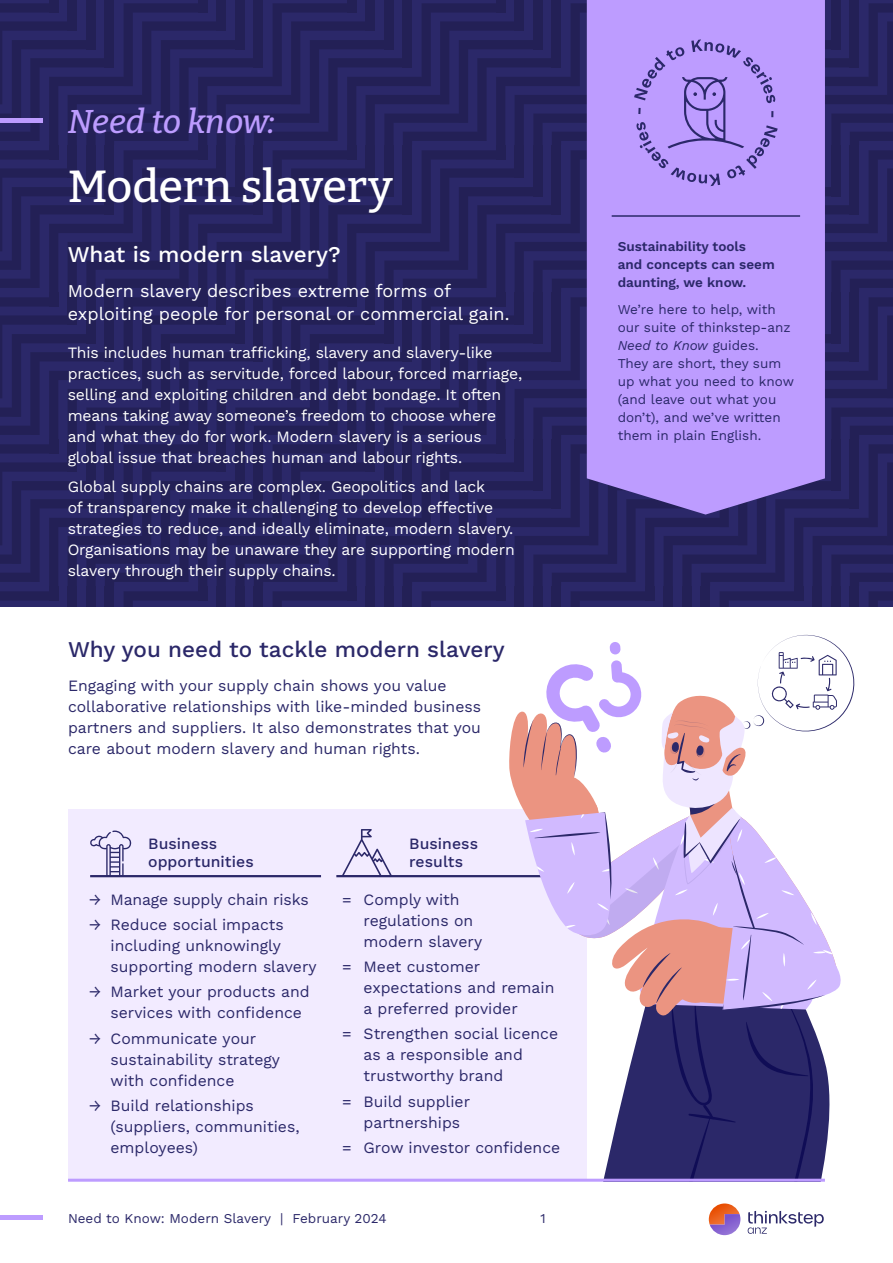
<style>
.page{position:relative;width:893px;height:1263px;background:#fff}
.page>*{position:absolute;margin:0;border:0;box-sizing:border-box;transform-origin:0 0}
.t1{font:500 45px "Bitter";letter-spacing:-.005em;color:#fff}
.t2{font:italic 500 33px "Bitter";letter-spacing:-.015em;color:#bd9cff}
.t3{font:500 22.5px "Work Sans";color:#2b2869}
.t4{font:500 22.5px "Work Sans";color:#fff}
.t5{font:18px/22.5px "Work Sans";color:#fff}
.t6{font:15.75px/21px "Work Sans";color:#2b2869}
.t7{font:15.75px/21px "Work Sans";letter-spacing:-.01em;color:#fff}
.t8{font:500 15.75px/18px "Work Sans";letter-spacing:.005em;color:#2b2869}
.t9{font:13.5px/18px "Work Sans";color:#2b2869}
.t10{font:600 13.5px/18px "Work Sans";color:#2b2869}
.s1{font-style:italic}
</style>
<div class="page">
<div style="left:0;top:0;width:893px;height:607px;background:#26235e"></div>
<div style="left:587px;top:0;width:238px;height:514px;background:#bd9cff"></div>
<hr style="left:612px;top:215px;width:188px;height:2px;background:#2b2869">
<svg style="left:634px;top:39px;width:144px;height:147px;background:#ac8eed"></svg>
<div style="left:68px;top:809px;width:519px;height:370px;background:#f2ebff"></div>
<hr style="left:90px;top:875px;width:231px;height:2px;background:#2b2869">
<hr style="left:336px;top:875px;width:224px;height:2px;background:#2b2869">
<svg style="left:90px;top:830px;width:41px;height:47px"></svg>
<svg style="left:342px;top:829px;width:50px;height:46px"></svg>
<svg style="left:508px;top:634px;width:347px;height:545px"></svg>
<hr style="left:68px;top:1179px;width:757px;height:3px;background:#bd9cff">
<hr style="left:0;top:1216px;width:42px;height:4px;background:#bd9cff">
<svg style="left:709px;top:1203px;width:31px;height:32px"></svg>
<svg style="left:748px;top:1211px;width:76px;height:23px"></svg>
<hr style="left:0;top:118px;width:42px;height:4px;background:#bd9cff">
<h2 class="t2" style="left:68px;top:101px;width:209px">Need to know:</h2>
<h1 class="t1" style="left:68px;top:158px;width:327px">Modern slavery</h1>
<h3 class="t4" style="left:68px;top:237px;width:275px">What is modern slavery?</h3>
<p class="t5" style="left:68px;top:279px;width:443px">Modern slavery describes extreme forms of exploiting people for personal or commercial gain.</p>
<p class="t7" style="left:68px;top:341px;width:456px">This includes human trafficking, slavery and slavery-like practices, such as servitude, forced labour, forced marriage, selling and exploiting children and debt bondage. It often means taking away someone’s freedom to choose where and what they do for work. Modern slavery is a serious global issue that breaches human and labour rights.</p>
<p class="t7" style="left:68px;top:476px;width:449px">Global supply chains are complex. Geopolitics and lack<br>of transparency make it challenging to develop effective strategies to reduce, and ideally eliminate, modern slavery.<br>Organisations may be unaware they are supporting modern slavery through their supply chains.</p>
<h3 class="t3" style="left:68px;top:632px;width:438px">Why you need to tackle modern slavery</h3>
<p class="t6" style="left:68px;top:674px;width:415px">Engaging with your supply chain shows you value collaborative relationships with like-minded business partners and suppliers. It also demonstrates that you care about modern slavery and human rights.</p>
<p class="t8" style="left:148px;top:834px;width:107px">Business opportunities</p>
<p class="t6" style="left:89px;top:888px;width:221px">→ Manage supply chain risks</p>
<p class="t6" style="left:111px;top:914px;width:208px;text-indent:-21px">→ Reduce social impacts including unknowingly supporting modern slavery</p>
<p class="t6" style="left:111px;top:981px;width:201px;text-indent:-21px">→ Market your products and services with confidence</p>
<p class="t6" style="left:111px;top:1027px;width:171px;text-indent:-21px">→ Communicate your sustainability strategy with confidence</p>
<p class="t6" style="left:111px;top:1094px;width:190px;text-indent:-21px">→ Build relationships (suppliers, communities, employees)</p>
<p class="t8" style="left:409px;top:834px;width:71px">Business results</p>
<p class="t6" style="left:364px;top:888px;width:120px;text-indent:-21px">= Comply with regulations on modern slavery</p>
<p class="t6" style="left:364px;top:956px;width:192px;text-indent:-21px">= Meet customer expectations and remain a preferred provider</p>
<p class="t6" style="left:364px;top:1023px;width:196px;text-indent:-21px">= Strengthen social licence as a responsible and trustworthy brand</p>
<p class="t6" style="left:364px;top:1090px;width:108px;text-indent:-21px">= Build supplier partnerships</p>
<p class="t6" style="left:342px;top:1136px;width:219px">= Grow investor confidence</p>
<p class="t9" style="left:68px;top:1209px;width:320px">Need to Know: Modern Slavery | February 2024</p>
<p class="t9" style="left:540px;top:1209px;width:7px">1</p>
<p class="t10" style="left:618px;top:237px;width:159px">Sustainability tools<br>and concepts can seem daunting, we know.</p>
<p class="t9" style="left:618px;top:299px;width:178px">We’re here to help, with our suite of thinkstep-anz<br><span class="s1">Need to Know</span> guides.<br>They are short, they sum up what you need to know (and leave out what you don’t), and we’ve written them in plain English.</p>
</div>
